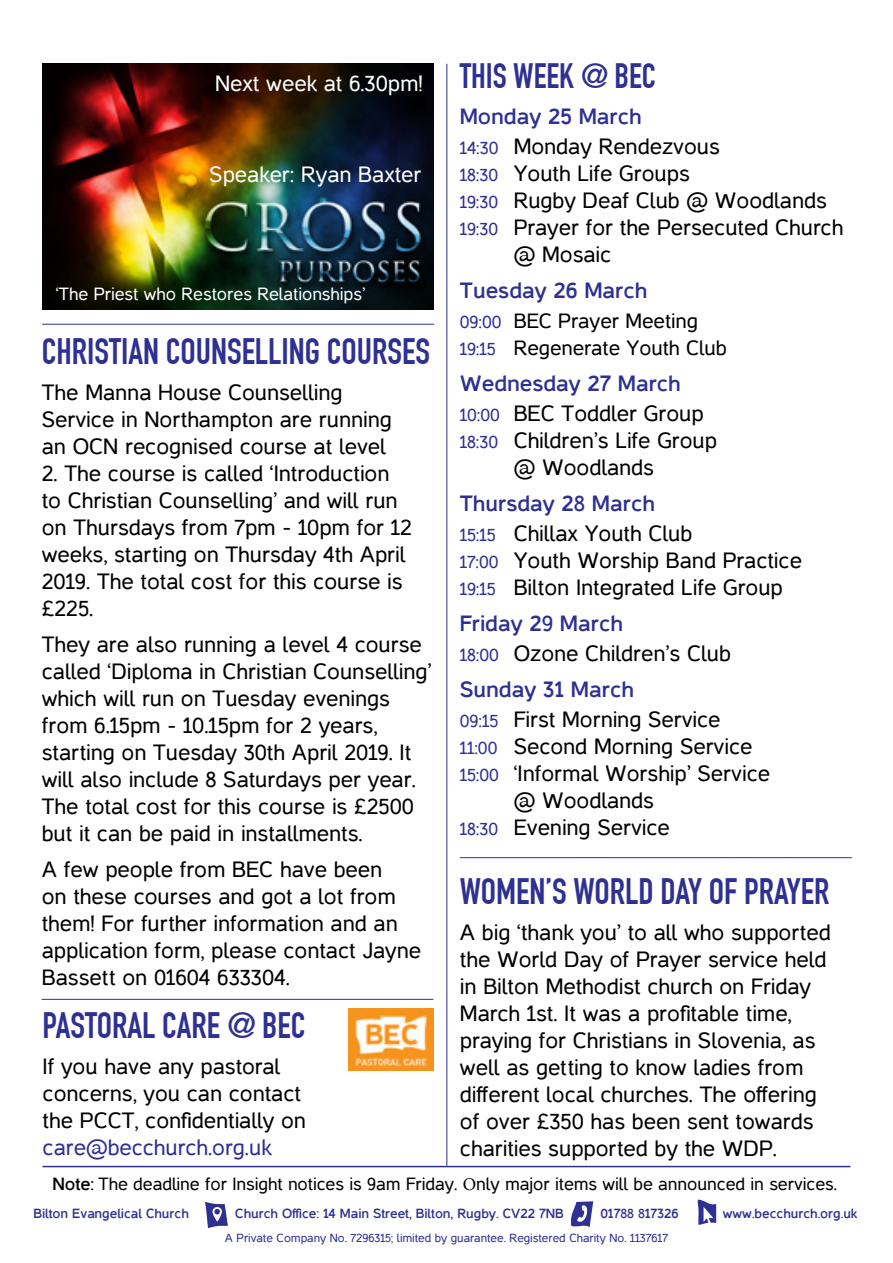
<style>
.page{position:relative;width:893px;height:1263px;background:#fff}
.page>*{position:absolute;margin:0;border:0;box-sizing:border-box;transform-origin:0 0}
.t1{font:700 36px "DIN Condensed";color:#2e3092}
.t2{font:700 34.5px "DIN Condensed";color:#2e3092}
.t3{font:22.5px/27px "Casper";color:#000}
.t4{font:700 22.5px/30px "Casper";color:#2e3092}
.t5{font:22.5px "Casper";color:#fff}
.t6{font:22.5px "Casper";color:#2e3092}
.t7{font:21px/27px "Casper";color:#000}
.t8{font:18px "Casper";color:#000}
.t9{font:18px "Casper";color:#fff}
.t10{font:700 13.5px "Casper";color:#2e3092}
.t11{font:12px "Casper";color:#2e3092}
.s1{font-weight:700;color:#2e3092}
.s2{font-size:18px;color:#2e3092}
.s3{font-weight:400;font-size:18px}
.s4{font-weight:400;color:#000}
.s5{font-weight:700}
.s6{font-family:"Minion Pro"}
</style>
<div class="page">
<hr style="left:43px;top:1166px;width:807px;height:1px;background:#2e3092">
<svg style="left:205px;top:1202px;width:23px;height:26px"></svg>
<svg style="left:571px;top:1201px;width:22px;height:27px"></svg>
<svg style="left:697px;top:1199px;width:19px;height:26px"></svg>
<hr style="left:42px;top:324px;width:392px;height:1px;background:#2e3092">
<hr style="left:446px;top:64px;width:1px;height:1102px;background:#2e3092">
<hr style="left:42px;top:999px;width:391px;height:1px;background:#2e3092">
<hr style="left:460px;top:857px;width:392px;height:1px;background:#2e3092">
<img style="left:42px;top:64px;width:391px;height:245px">
<img style="left:349px;top:1008px;width:85px;height:63px">
<p class="t5" style="left:215px;top:71px;width:209px">Next week at 6.30pm!</p>
<p class="t5" style="left:209px;top:162px;width:214px">Speaker: Ryan Baxter</p>
<p class="t9" style="left:56px;top:284px;width:311px">‘The Priest who Restores Relationships’</p>
<h1 class="t1" style="left:42px;top:330px;width:43px">CHRISTIA</h1>
<h1 class="t1" style="left:143px;top:330px;width:97px">N COUNSELLI</h1>
<h1 class="t1" style="left:289px;top:330px;width:99px">NG COURSES</h1>
<p class="t3" style="left:42px;top:379px;width:351px">The Manna House Counselling<br>Service in Northampton are running an OCN recognised course at level</p>
<p class="t3" style="left:42px;top:460px;width:371px">2. The course is called ‘Introduction to Christian Counselling’ and will run on Thursdays from 7pm - 10pm for 12 weeks, starting on Thursday 4th April<br>2019. The total cost for this course is £225.</p>
<p class="t3" style="left:42px;top:631px;width:391px">They are also running a level 4 course called ‘Diploma in Christian Counselling’ which will run on Tuesday evenings from 6.15pm - 10.15pm for 2 years, starting on Tuesday 30th April 2019. It will also include 8 Saturdays per year.<br>The total cost for this course is £2500 but it can be paid in installments.</p>
<p class="t3" style="left:42px;top:856px;width:381px">A few people from BEC have been<br>on these courses and got a lot from them! For further information and an application form, please contact Jayne<br>Bassett on 01604 633304.</p>
<h1 class="t1" style="left:43px;top:1004px;width:264px">PASTORAL CARE @ BEC</h1>
<p class="t3" style="left:43px;top:1053px;width:265px">If you have any pastoral concerns, you can contact the PCCT, confidentially on</p>
<p class="t6" style="left:43px;top:1135px;width:231px">care@becchurch.org.uk</p>
<h2 class="t2" style="left:460px;top:56px;width:169px">THIS WEEK @ BEC</h2>
<p class="t3" style="left:460px;top:102px;width:262px;line-height:30px"><span class="s1">Monday 25 March<br></span><span class="s2">14:30</span> Monday Rendezvous</p>
<p class="t3" style="left:460px;top:160px;width:232px"><span class="s2">18:30</span> Youth Life Groups</p>
<p class="t3" style="left:460px;top:187px;width:369px"><span class="s2">19:30</span> Rugby Deaf Club @ Woodlands</p>
<p class="t3" style="left:460px;top:214px;width:385px"><span class="s2">19:30</span> Prayer for the Persecuted Church</p>
<p class="t3" style="left:514px;top:241px;width:99px">@ Mosaic</p>
<p class="t4" style="left:460px;top:276px;width:189px">Tuesday 26 March</p>
<p class="t7" style="left:460px;top:308px;width:269px"><span class="s2">09:00</span> BEC Prayer Meeting<br><span class="s2">19:15</span> Regenerate Youth Club</p>
<p class="t4" style="left:460px;top:369px;width:245px">Wednesday 27 March<br><span class="s3">10:00</span> <span class="s4">BEC Toddler Group</span></p>
<p class="t3" style="left:460px;top:427px;width:259px;text-align:center"><span class="s2">18:30</span> Children’s Life Group @ Woodlands</p>
<p class="t3" style="left:460px;top:489px;width:234px;line-height:30px"><span class="s1">Thursday 28 March<br></span><span class="s2">15:15</span> Chillax Youth Club</p>
<p class="t3" style="left:460px;top:547px;width:344px"><span class="s2">17:00</span> Youth Worship Band Practice<br><span class="s2">19:15</span> Bilton Integrated Life Group</p>
<p class="t3" style="left:460px;top:609px;width:273px;line-height:30px"><span class="s1">Friday 29 March<br></span><span class="s2">18:00</span> Ozone Children’s Club</p>
<p class="t3" style="left:460px;top:675px;width:262px;line-height:30px"><span class="s1">Sunday 31 March<br></span><span class="s2">09:15</span> First Morning Service</p>
<p class="t3" style="left:460px;top:733px;width:294px"><span class="s2">11:00</span> Second Morning Service</p>
<p class="t3" style="left:460px;top:760px;width:312px"><span class="s2">15:00</span> ‘Informal Worship’ Service</p>
<p class="t3" style="left:514px;top:787px;width:142px">@ Woodlands</p>
<p class="t3" style="left:460px;top:814px;width:212px"><span class="s2">18:30</span> Evening Service</p>
<h1 class="t1" style="left:460px;top:870px;width:19px">WOME</h1>
<h1 class="t1" style="left:530px;top:870px;width:61px">N’S WORLD</h1>
<h1 class="t1" style="left:660px;top:870px;width:99px">DAY OF PRAYER</h1>
<p class="t3" style="left:460px;top:918px;width:372px">A big ‘thank you’ to all who supported the World Day of Prayer service held in Bilton Methodist church on Friday March 1st. It was a profitable time, praying for Christians in Slovenia, as well as getting to know ladies from different local churches. The offering of over £350 has been sent towards charities supported by the WDP.</p>
<p class="t8" style="left:52px;top:1174px;width:786px"><span class="s5">Note:</span> The deadline for Insight notices is 9am Friday. <span class="s6">O</span>nly major items will be announced in services.</p>
<p class="t10" style="left:33px;top:1206px;width:157px">Bilton Evangelical Church</p>
<p class="t10" style="left:235px;top:1206px;width:330px">Church Office: 14 Main Street, Bilton, Rugby. CV22 7NB</p>
<p class="t10" style="left:600px;top:1206px;width:80px">01788 817326</p>
<p class="t10" style="left:723px;top:1206px;width:136px">www.becchurch.org.uk</p>
<p class="t11" style="left:225px;top:1231px;width:445px">A Private Company No. 7296315; limited by guarantee. Registered Charity No. 1137617</p>
</div>
